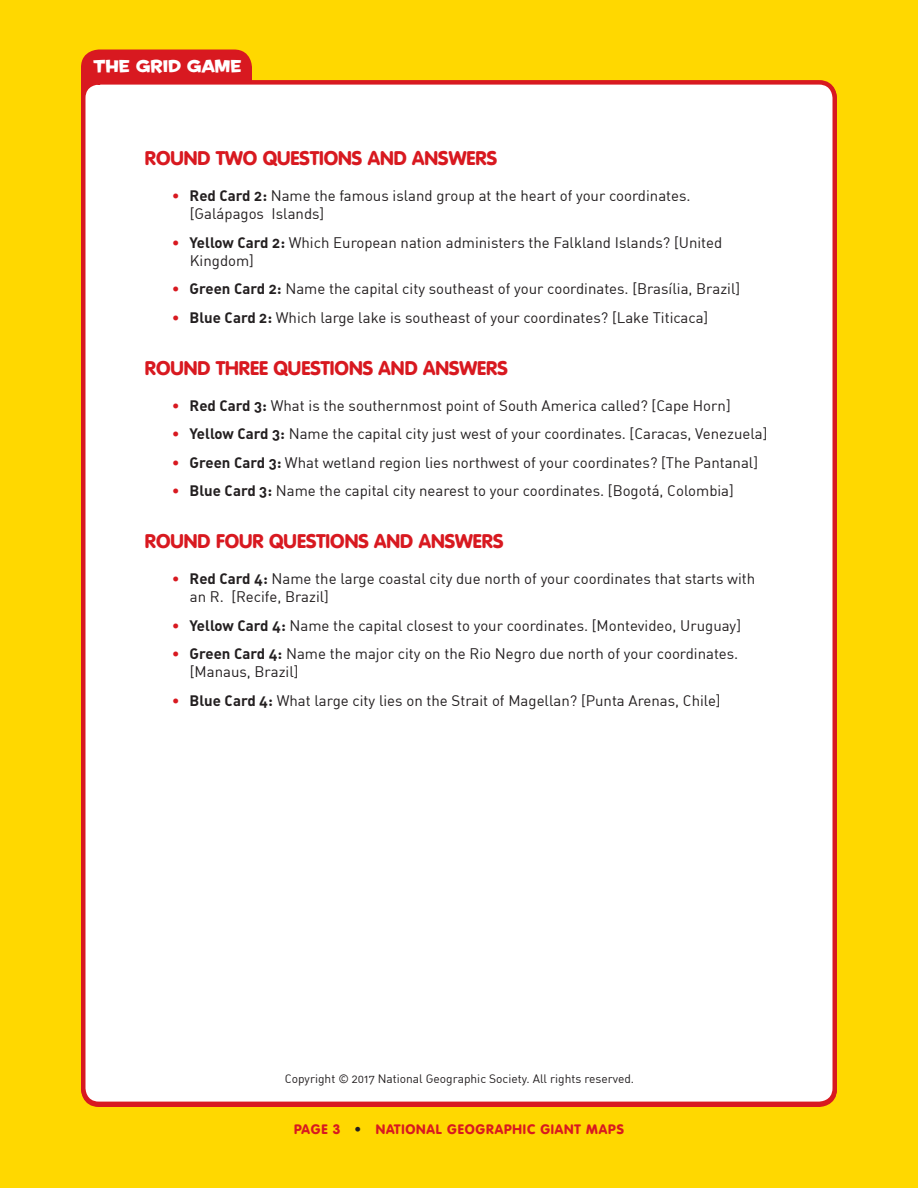
<style>
.page{position:relative;width:918px;height:1188px;background:#ffd800}
.page>*{position:absolute;margin:0;border:0;box-sizing:border-box;transform-origin:0 0}
.t1{font:900 19.5px "VAG Rounded Std";color:#d81920}
.t2{font:16.5px "Housearama Kingpin";color:#fff}
.t3{font:15px/18px "DIN Regular Alternate";color:#231f20}
.t4{font:900 13.5px "VAG Rounded Std";letter-spacing:.06em;color:#d81920}
.t5{font:12px "DIN Regular Alternate";color:#231f20}
.s1{color:#d81920}
.s2{font-family:"DIN Bold Alternate"}
.s3{color:#231f20}
</style>
<div class="page">
<div style="left:81px;top:50px;width:171px;height:42px;background:#d81920"></div>
<div style="left:83px;top:82px;width:752px;height:1022px;background:#fff;border-radius:16px"></div>
<div style="left:81px;top:80px;width:756px;height:1026px;border:4px solid #d81920;border-radius:16px"></div>
<p class="t2" style="left:93px;top:55px;width:150px">THE GRID GAME</p>
<h1 class="t1" style="left:145px;top:147px;width:354px">ROUND TWO QUESTIONS AND ANSWERS</h1>
<p class="t3" style="left:190px;top:187px;width:502px;text-indent:-18px"><span class="s1">•</span> <span class="s2">Red Card 2:</span> Name the famous island group at the heart of your coordinates. [Galápagos Islands]</p>
<p class="t3" style="left:190px;top:233px;width:534px;text-indent:-18px"><span class="s1">•</span> <span class="s2">Yellow Card 2:</span> Which European nation administers the Falkland Islands? [United<br>Kingdom]</p>
<p class="t3" style="left:172px;top:280px;width:570px"><span class="s1">•</span> <span class="s2">Green Card 2:</span> Name the capital city southeast of your coordinates. [Brasília, Brazil]</p>
<p class="t3" style="left:172px;top:308px;width:538px"><span class="s1">•</span> <span class="s2">Blue Card 2:</span> Which large lake is southeast of your coordinates? [Lake Titicaca]</p>
<h1 class="t1" style="left:145px;top:356px;width:365px">ROUND TH REE QUESTIONS AND ANSWERS</h1>
<p class="t3" style="left:172px;top:396px;width:560px"><span class="s1">•</span> <span class="s2">Red Card 3:</span> What is the southernmost point of South America called? [Cape Horn]</p>
<p class="t3" style="left:172px;top:425px;width:597px"><span class="s1">•</span> <span class="s2">Yellow Card 3:</span> Name the capital city just west of your coordinates. [Caracas, Venezuela]</p>
<p class="t3" style="left:172px;top:453px;width:588px"><span class="s1">•</span> <span class="s2">Green Card 3:</span> What wetland region lies northwest of your coordinates? [The Pantanal]</p>
<p class="t3" style="left:172px;top:482px;width:563px"><span class="s1">•</span> <span class="s2">Blue Card 3:</span> Name the capital city nearest to your coordinates. [Bogotá, Colombia]</p>
<h1 class="t1" style="left:145px;top:529px;width:360px">ROUND FOUR QUESTIONS AND ANSWERS</h1>
<p class="t3" style="left:190px;top:569px;width:567px;text-indent:-18px"><span class="s1">•</span> <span class="s2">Red Card 4:</span> Name the large coastal city due north of your coordinates that starts with an R. [Recife, Brazil]</p>
<p class="t3" style="left:172px;top:616px;width:576px"><span class="s1">•</span> <span class="s2">Yellow Card 4:</span> Name the capital closest to your coordinates. [Montevideo, Uruguay]   </p>
<p class="t3" style="left:190px;top:644px;width:550px;text-indent:-18px"><span class="s1">•</span> <span class="s2">Green Card 4:</span> Name the major city on the Rio Negro due north of your coordinates. [Manaus, Brazil]</p>
<p class="t3" style="left:172px;top:691px;width:550px"><span class="s1">•</span> <span class="s2">Blue Card 4:</span> What large city lies on the Strait of Magellan? [Punta Arenas, Chile]</p>
<p class="t5" style="left:285px;top:1071px;width:351px">Copyright © 2017 National Geographic Society. All rights reserved.</p>
<p class="t4" style="left:294px;top:1121px;width:331px">PAGE 3 <span class="s3">•</span> NATIONAL GEOGRAPHIC GIANT MAPS</p>
</div>
